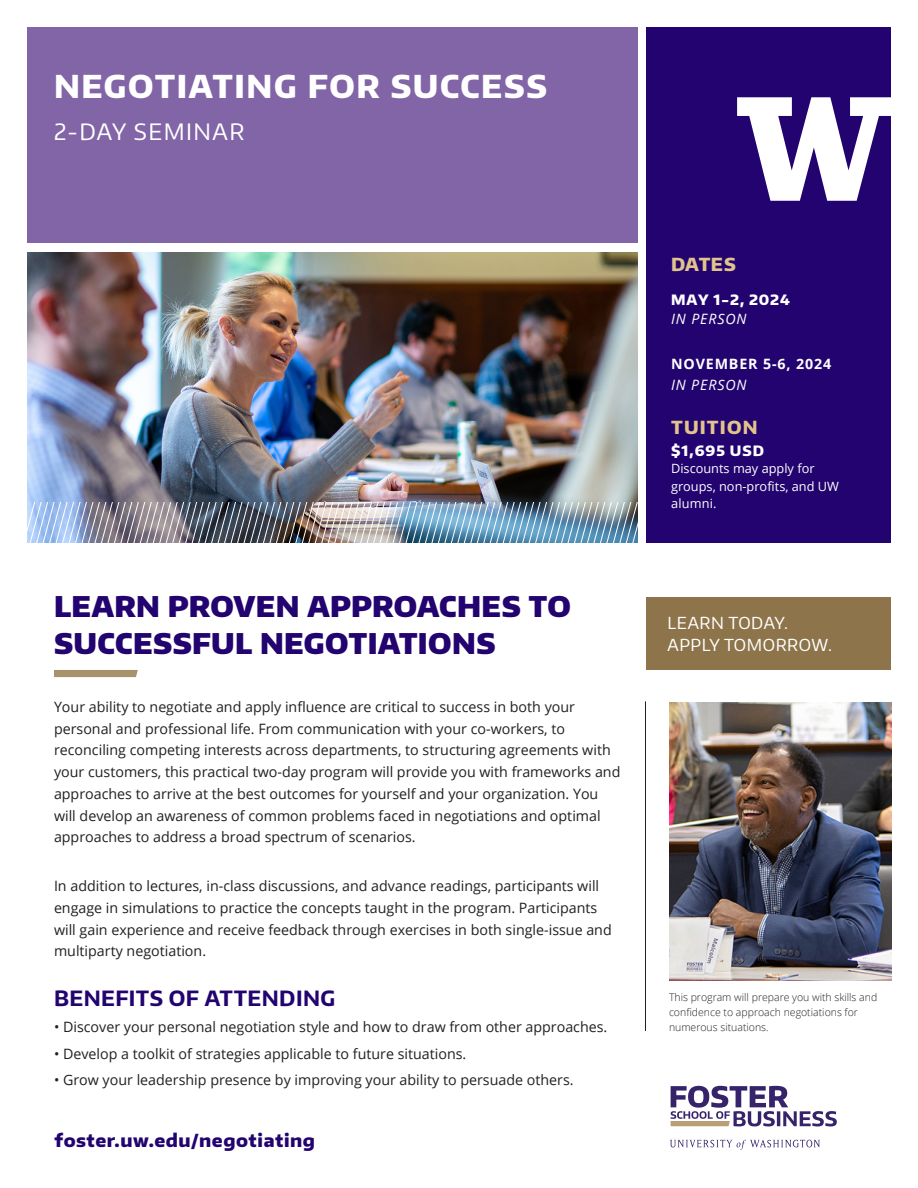
<style>
.page{position:relative;width:918px;height:1188px;background:#fff}
.page>*{position:absolute;margin:0;border:0;box-sizing:border-box;transform-origin:0 0}
.t1{font:800 31.5px "Encode Sans Normal";letter-spacing:.05em;color:#fff}
.Headline_1{font:900 28.5px/37.5px "Encode Sans Normal";letter-spacing:.01em;color:#22036f}
.t2{font:22.5px "Encode Sans Normal";letter-spacing:.065em;color:#fff}
.Subhead_1{font:700 21px "Encode Sans Normal";letter-spacing:.02em;color:#22036f}
.url{font:800 18px "Encode Sans Normal";letter-spacing:.03em;color:#22036f}
.Tuition_Dates{font:800 18px "Encode Sans Normal";letter-spacing:.065em;color:#e2c38c}
.Learn{font:16.5px "Encode Sans Normal";letter-spacing:.035em;color:#fff}
.Text{font:14.25px/21.8px "Open Sans";color:#231f20}
.Bullet_1{font:14.25px "Open Sans";color:#231f20}
.Tuition_Dates-2{font:800 14.25px/18.9px "Encode Sans Normal";letter-spacing:.065em;color:#fff}
.Tuition_Dates-3{font:700 14.25px/21.3px "Open Sans";letter-spacing:.06em;color:#fff}
.Tuition_Dates-4{font:12.75px/17.7px "Open Sans";color:#fff}
.t3{font:300 10.5px/15px "Open Sans";color:#231f20}
.s1{font-family:"Open Sans";font-weight:400;font-style:italic}
.s2{font-weight:400;font-style:italic}
</style>
<div class="page">
<div style="left:646px;top:597px;width:245px;height:73px;background:#8e744a"></div>
<svg style="left:671px;top:1086px;width:166px;height:40px"></svg>
<svg style="left:670px;top:1140px;width:150px;height:10px"></svg>
<div style="left:27px;top:27px;width:610px;height:216px;background:#8165a7"></div>
<img style="left:27px;top:252px;width:610px;height:251px">
<div style="left:646px;top:27px;width:245px;height:516px;background:#22036f"></div>
<img style="left:27px;top:503px;width:610px;height:40px">
<svg style="left:737px;top:97px;width:154px;height:104px"></svg>
<svg style="left:54px;top:670px;width:84px;height:7px"></svg>
<hr style="left:645px;top:701px;width:1px;height:330px;background:#231f20">
<img style="left:670px;top:703px;width:222px;height:277px">
<p class="t1" style="left:54px;top:66px;width:495px">NEGOTIATING FOR SUCCESS</p>
<p class="t2" style="left:54px;top:117px;width:192px">2-DAY SEMINAR</p>
<p class="Headline_1" style="left:54px;top:586px;width:519px">LEARN PROVEN APPROACHES TO<br>SUCCESSFUL NEGOTIATIONS</p>
<p class="Text" style="left:54px;top:696px;width:568px">Your ability to negotiate and apply influence are critical to success in both your personal and professional life. From communication with your co-workers, to reconciling competing interests across departments, to structuring agreements with your customers, this practical two-day program will provide you with frameworks and approaches to arrive at the best outcomes for yourself and your organization. You will develop an awareness of common problems faced in negotiations and optimal approaches to address a broad spectrum of scenarios.</p>
<p class="Text" style="left:54px;top:875px;width:559px">In addition to lectures, in-class discussions, and advance readings, participants will engage in simulations to practice the concepts taught in the program. Participants will gain experience and receive feedback through exercises in both single-issue and multiparty negotiation.</p>
<p class="Subhead_1" style="left:54px;top:984px;width:283px">BENEFITS OF ATTENDING</p>
<p class="Bullet_1" style="left:54px;top:1017px;width:555px">• Discover your personal negotiation style and how to draw from other approaches.</p>
<p class="Bullet_1" style="left:54px;top:1044px;width:414px">• Develop a toolkit of strategies applicable to future situations.</p>
<p class="Bullet_1" style="left:54px;top:1070px;width:521px">• Grow your leadership presence by improving your ability to persuade others.</p>
<p class="url" style="left:54px;top:1129px;width:262px">foster.uw.edu/negotiating</p>
<p class="Tuition_Dates" style="left:671px;top:252px;width:66px">DATES</p>
<p class="Tuition_Dates-2" style="left:671px;top:290px;width:120px">MAY 1-2, 2024<br><span class="s1">IN PERSON</span></p>
<p class="Tuition_Dates-3" style="left:671px;top:353px;width:162px">NOVEMBER 5-6, 2024<br><span class="s2">IN PERSON</span></p>
<p class="Tuition_Dates" style="left:671px;top:415px;width:88px">TUITION</p>
<p class="Tuition_Dates-2" style="left:671px;top:441px;width:95px">$1,695 USD</p>
<p class="Tuition_Dates-4" style="left:671px;top:459px;width:169px">Discounts may apply for groups, non-profits, and UW alumni.</p>
<p class="Learn" style="left:668px;top:612px;width:122px">LEARN TODAY.</p>
<p class="Learn" style="left:668px;top:634px;width:166px">APPLY TOMORROW.</p>
<p class="t3" style="left:669px;top:989px;width:210px">This program will prepare you with skills and confidence to approach negotiations for numerous situations.</p>
</div>
